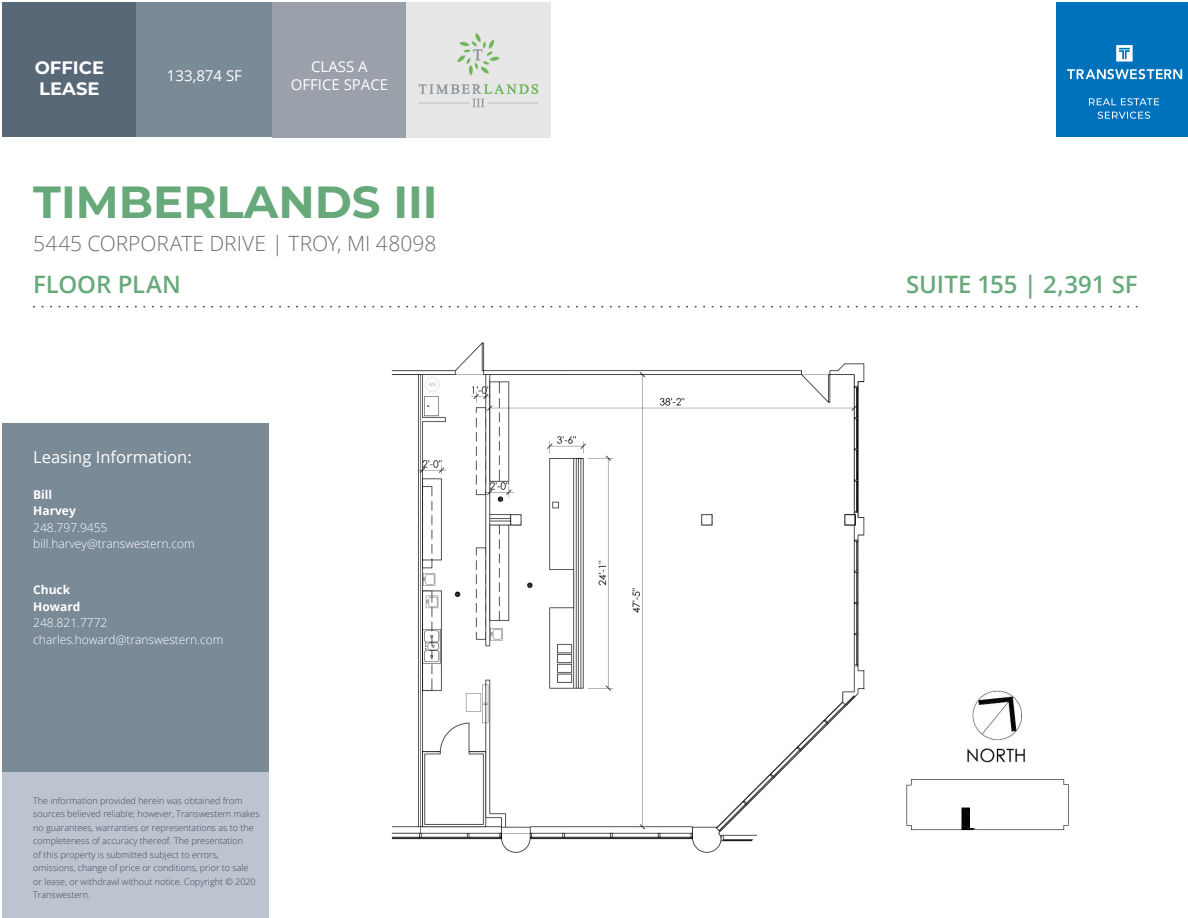
<style>
.page{position:relative;width:1188px;height:918px;background:#fff}
.page>*{position:absolute;margin:0;border:0;box-sizing:border-box;transform-origin:0 0}
.H1{font:700 45px "Montserrat";color:#68a97b}
.Header_Right{font:600 24px "Open Sans";letter-spacing:-.005em;color:#68a97b}
.Title_SUB_Address{font:300 21px "Open Sans";color:#6c6d70}
.Main_Header_Box{font:700 18px/21.6px "Montserrat";color:#fff}
.Broker_Contact_Info{font:16.5px "Open Sans";color:#fff}
.Secondary_Header_Box{font:15px/18px "Open Sans";color:#fff;text-align:center}
.Broker_Contact_Info-2{font:300 12px/16.5px "Open Sans";color:#fff}
.Legal{font:300 9px/13.5px "Open Sans";color:#3c4a55}
.s1{font-weight:700}
</style>
<div class="page">
<div style="left:2px;top:423px;width:267px;height:350px;background:#7b8a97"></div>
<div style="left:2px;top:773px;width:267px;height:145px;background:#bcc4d0"></div>
<svg style="left:33px;top:306px;width:1105px;height:1px"></svg>
<img style="left:391px;top:342px;width:474px;height:511px">
<div style="left:1056px;top:2px;width:132px;height:135px;background:#0072bc"></div>
<svg style="left:1098px;top:112px;width:52px;height:7px"></svg>
<svg style="left:1089px;top:98px;width:70px;height:7px"></svg>
<svg style="left:1067px;top:69px;width:115px;height:10px"></svg>
<svg style="left:1116px;top:45px;width:17px;height:17px"></svg>
<div style="left:2px;top:2px;width:135px;height:135px;background:#586876"></div>
<div style="left:137px;top:2px;width:135px;height:135px;background:#7b8a97"></div>
<div style="left:272px;top:2px;width:135px;height:135px;background:#9aa1ab"></div>
<img style="left:407px;top:2px;width:143px;height:135px">
<img style="left:906px;top:779px;width:163px;height:52px">
<img style="left:967px;top:690px;width:59px;height:73px">
<div style="left:970px;top:804px;width:17px;height:24px;background:#fff"></div>
<p class="Main_Header_Box" style="left:35px;top:56px;width:71px">OFFICE<br>LEASE</p>
<p class="Secondary_Header_Box" style="left:167px;top:67px;width:77px">133,874 SF</p>
<p class="Secondary_Header_Box" style="left:291px;top:58px;width:99px">CLASS A<br>OFFICE SPACE</p>
<p class="H1" style="left:33px;top:170px;width:406px">TIMBERLANDS III</p>
<p class="Title_SUB_Address" style="left:33px;top:229px;width:405px">5445 CORPORATE DRIVE | TROY, MI 48098</p>
<p class="Header_Right" style="left:33px;top:268px;width:149px">FLOOR PLAN</p>
<p class="Header_Right" style="left:906px;top:268px;width:233px">SUITE 155 | 2,391 SF</p>
<p class="Broker_Contact_Info" style="left:33px;top:445px;width:160px">Leasing Information:</p>
<p class="Broker_Contact_Info-2" style="left:33px;top:486px;width:163px"><span class="s1">Bill<br>Harvey<br></span>248.797.9455 bill.harvey@transwestern.com</p>
<p class="Broker_Contact_Info-2" style="left:33px;top:582px;width:192px"><span class="s1">Chuck<br>Howard<br></span>248.821.7772 charles.howard@transwestern.com</p>
<p class="Legal" style="left:33px;top:794px;width:228px">The information provided herein was obtained from sources believed reliable; however, Transwestern makes no guarantees, warranties or representations as to the completeness of accuracy thereof. The presentation<br>of this property is submitted subject to errors, omissions, change of price or conditions, prior to sale<br>or lease, or withdrawl without notice. Copyright © 2020<br>Transwestern.</p>
</div>
